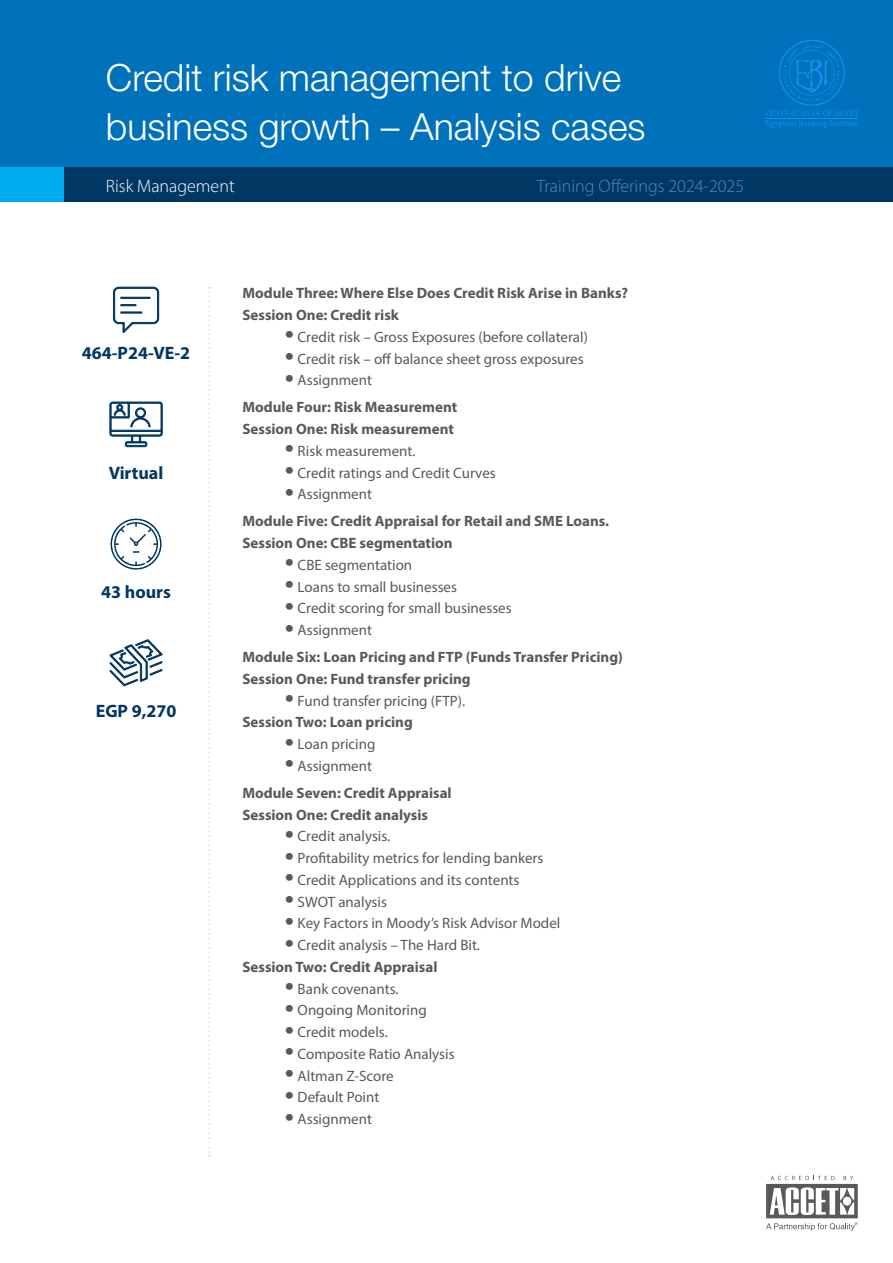
<style>
.page{position:relative;width:893px;height:1263px;background:#fff}
.page>*{position:absolute;margin:0;border:0;box-sizing:border-box;transform-origin:0 0}
.t1{font:300 37.5px/49.5px "Helvetica Neue LT Std";color:#fff}
.t2{font:700 18px "Myriad Pro";color:#003763}
.t3{font:300 18px "Myriad Pro";color:#4a8ecc}
.t4{font:300 18px "Myriad Pro";color:#fff}
.t5{font:15px/21.8px "Myriad Pro";color:#58595b}
.t6{font:700 15px/27px "Myriad Pro";color:#58595b}
.s1{font-size:33px}
.s2{font-weight:400;font-size:33px}
.s3{font-weight:400}
.s4{font-weight:700}
</style>
<div class="page">
<div style="left:0;top:0;width:893px;height:168px;background:#0072bc"></div>
<div style="left:0;top:168px;width:893px;height:34px;background:#003763"></div>
<div style="left:0;top:168px;width:64px;height:34px;background:#00aeef"></div>
<svg style="left:208px;top:287px;width:2px;height:870px"></svg>
<svg style="left:766px;top:1176px;width:92px;height:55px"></svg>
<svg style="left:765px;top:40px;width:93px;height:88px"></svg>
<svg style="left:109px;top:402px;width:54px;height:45px"></svg>
<svg style="left:113px;top:287px;width:46px;height:46px"></svg>
<svg style="left:109px;top:639px;width:54px;height:47px"></svg>
<svg style="left:111px;top:519px;width:51px;height:51px"></svg>
<h1 class="t1" style="left:106px;top:52px;width:541px">Credit risk management to drive business growth – Analysis cases</h1>
<p class="t4" style="left:106px;top:175px;width:130px">Risk Management</p>
<p class="t3" style="left:537px;top:175px;width:209px">Training Offerings 2024-2025</p>
<p class="t2" style="left:82px;top:342px;width:110px">464-P24-VE-2</p>
<p class="t2" style="left:109px;top:461px;width:56px">Virtual</p>
<p class="t2" style="left:101px;top:580px;width:71px">43 hours</p>
<p class="t2" style="left:96px;top:699px;width:82px">EGP 9,270</p>
<p class="t6" style="left:242px;top:282px;width:387px;line-height:21.8px">Module Three: Where Else Does Credit Risk Arise in Banks?<br>Session One: Credit risk</p>
<p class="t5" style="left:285px;top:326px;width:305px"><span class="s1">•</span> Credit risk – Gross Exposures (before collateral)</p>
<p class="t5" style="left:285px;top:347px;width:300px"><span class="s1">•</span> Credit risk – off balance sheet gross exposures</p>
<p class="t6" style="left:242px;top:366px;width:216px;text-indent:43px"><span class="s2">•</span> <span class="s3">Assignment<br></span>Module Four: Risk Measurement</p>
<p class="t6" style="left:242px;top:415px;width:213px">Session One: Risk measurement</p>
<p class="t5" style="left:285px;top:440px;width:132px"><span class="s1">•</span> Risk measurement.</p>
<p class="t5" style="left:285px;top:461px;width:212px"><span class="s1">•</span> Credit ratings and Credit Curves</p>
<p class="t6" style="left:242px;top:480px;width:368px;text-indent:43px"><span class="s2">•</span> <span class="s3">Assignment<br></span>Module Five: Credit Appraisal for Retail and SME Loans.</p>
<p class="t6" style="left:242px;top:529px;width:212px">Session One: CBE segmentation</p>
<p class="t5" style="left:285px;top:554px;width:129px"><span class="s1">•</span> CBE segmentation</p>
<p class="t5" style="left:285px;top:575px;width:174px"><span class="s1">•</span> Loans to small businesses</p>
<p class="t5" style="left:285px;top:597px;width:228px"><span class="s1">•</span> Credit scoring for small businesses</p>
<p class="t6" style="left:242px;top:616px;width:382px;text-indent:43px"><span class="s2">•</span> <span class="s3">Assignment<br></span>Module Six: Loan Pricing and FTP (Funds Transfer Pricing)</p>
<p class="t6" style="left:242px;top:665px;width:230px">Session One: Fund transfer pricing</p>
<p class="t5" style="left:242px;top:689px;width:224px;text-indent:43px"><span class="s1">•</span> Fund transfer pricing (FTP).<br><span class="s4">Session Two: Loan pricing</span></p>
<p class="t5" style="left:285px;top:733px;width:92px"><span class="s1">•</span> Loan pricing</p>
<p class="t6" style="left:242px;top:752px;width:211px;text-indent:43px"><span class="s2">•</span> <span class="s3">Assignment<br></span>Module Seven: Credit Appraisal</p>
<p class="t6" style="left:242px;top:800px;width:187px">Session One: Credit analysis</p>
<p class="t5" style="left:285px;top:825px;width:107px"><span class="s1">•</span> Credit analysis.</p>
<p class="t5" style="left:285px;top:847px;width:260px"><span class="s1">•</span> Profitability metrics for lending bankers</p>
<p class="t5" style="left:285px;top:869px;width:236px"><span class="s1">•</span> Credit Applications and its contents</p>
<p class="t5" style="left:285px;top:890px;width:104px"><span class="s1">•</span> SWOT analysis</p>
<p class="t5" style="left:285px;top:912px;width:277px"><span class="s1">•</span> Key Factors in Moody’s Risk Advisor Model</p>
<p class="t5" style="left:242px;top:934px;width:239px;text-indent:43px"><span class="s1">•</span> Credit analysis – The Hard Bit.<br><span class="s4">Session Two: Credit Appraisal</span></p>
<p class="t5" style="left:285px;top:977px;width:115px"><span class="s1">•</span> Bank covenants.</p>
<p class="t5" style="left:285px;top:999px;width:143px"><span class="s1">•</span> Ongoing Monitoring</p>
<p class="t5" style="left:285px;top:1021px;width:104px"><span class="s1">•</span> Credit models.</p>
<p class="t5" style="left:285px;top:1043px;width:171px"><span class="s1">•</span> Composite Ratio Analysis</p>
<p class="t5" style="left:285px;top:1064px;width:110px"><span class="s1">•</span> Altman Z-Score</p>
<p class="t5" style="left:285px;top:1086px;width:96px"><span class="s1">•</span> Default Point</p>
<p class="t5" style="left:285px;top:1108px;width:89px"><span class="s1">•</span> Assignment</p>
</div>
